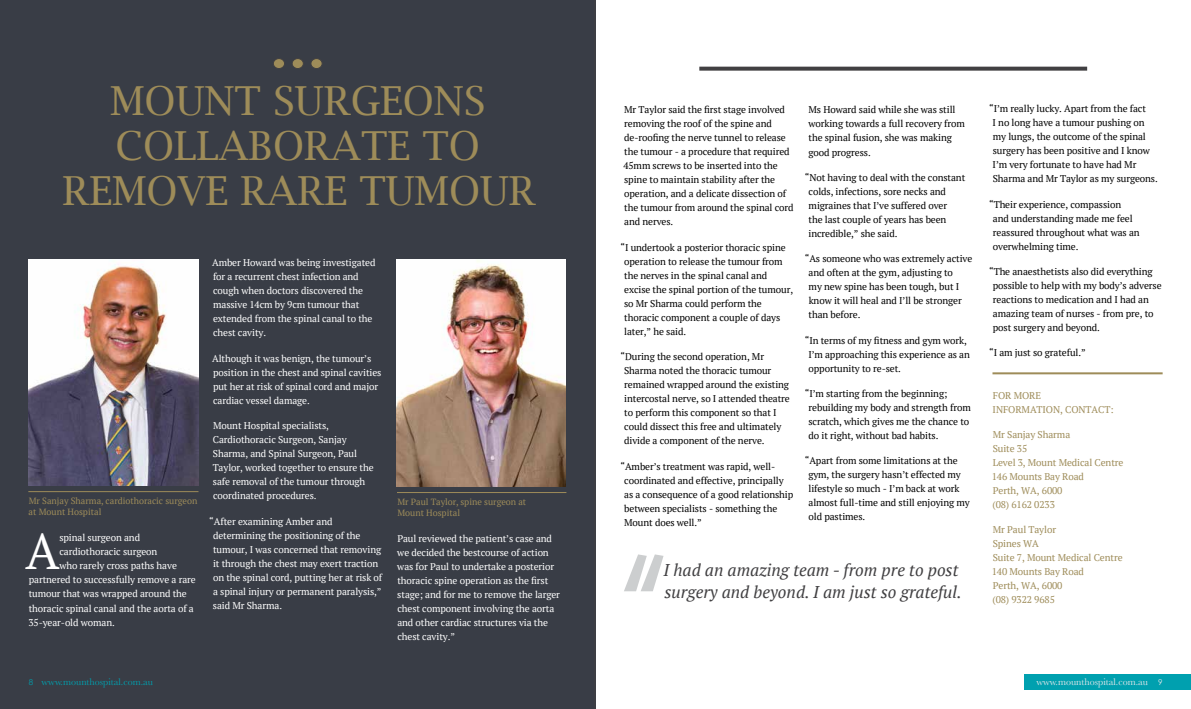
<style>
.page{position:relative;width:1191px;height:709px;background:#fff}
.page>*{position:absolute;margin:0;border:0;box-sizing:border-box;transform-origin:0 0}
.t1{font:49.8px "PT Serif";color:#fff}
.t2{font:40px/45px "Lucida Bright";color:#9e8c59;text-align:center}
.t3{font:italic 17px/22px "PT Serif";color:#414042}
.t4{font:10px "Baskerville";color:#00a0af}
.t5{font:10px "Baskerville";color:#e2e7ea}
.t6{font:9.8px/14px "PT Serif";letter-spacing:-.01em;color:#000}
.t7{font:9.8px/14px "PT Serif";letter-spacing:-.01em;color:#fff}
.t8{font:9.8px/14px "PT Serif";letter-spacing:-.01em;color:#9e8c59}
.t9{font:9px/11px "PT Serif";color:#9e8c59}
.s1{font-family:"Century Gothic";font-size:8px}
</style>
<div class="page">
<div style="left:0;top:0;width:595px;height:709px;background:#393d46"></div>
<div style="left:273px;top:59px;width:11px;height:10px;background:#9e8c59;border-radius:50%"></div>
<div style="left:273px;top:58px;width:12px;height:11px;border:1px solid #414042;border-radius:50%"></div>
<div style="left:292px;top:59px;width:11px;height:10px;background:#9e8c59;border-radius:50%"></div>
<div style="left:292px;top:58px;width:12px;height:11px;border:1px solid #414042;border-radius:50%"></div>
<div style="left:311px;top:59px;width:11px;height:10px;background:#9e8c59;border-radius:50%"></div>
<div style="left:310px;top:58px;width:12px;height:11px;border:1px solid #414042;border-radius:50%"></div>
<svg style="left:624px;top:554px;width:39px;height:37px"></svg>
<img style="left:28px;top:259px;width:170px;height:226px">
<img style="left:397px;top:259px;width:168px;height:227px">
<hr style="left:28px;top:491px;width:170px;height:1px;background:#9e8c59">
<hr style="left:397px;top:492px;width:169px;height:1px;background:#9e8c59">
<svg style="left:699px;top:67px;width:388px;height:4px;background:#515052"></svg>
<hr style="left:992px;top:372px;width:170px;height:2px;background:#9e8c59">
<div style="left:1023px;top:674px;width:168px;height:16px;background:#00a0af"></div>
<h2 class="t2" style="left:62px;top:79px;width:475px">MOUNT SURGEONS<br>COLLABORATE TO<br>REMOVE RARE TUMOUR</h2>
<p class="t9" style="left:29px;top:495px;width:170px">Mr Sanjay Sharma, cardiothoracic surgeon at Mount Hospital</p>
<h1 class="t1" style="left:26px;top:519px;width:36px">A</h1>
<p class="t7" style="left:59px;top:531px;width:82px">spinal surgeon and</p>
<p class="t7" style="left:59px;top:545px;width:99px">cardiothoracic surgeon</p>
<p class="t7" style="left:59px;top:559px;width:119px">who rarely cross paths have</p>
<p class="t7" style="left:29px;top:573px;width:169px">partnered to successfully remove a rare</p>
<p class="t7" style="left:29px;top:587px;width:160px">tumour that was wrapped around the</p>
<p class="t7" style="left:29px;top:601px;width:167px">thoracic spinal canal and the aorta of a</p>
<p class="t7" style="left:28px;top:615px;width:88px">35-year-old woman.</p>
<p class="t7" style="left:212px;top:256px;width:165px">Amber Howard was being investigated for a recurrent chest infection and cough when doctors discovered the massive 14cm by 9cm tumour that extended from the spinal canal to the chest cavity.</p>
<p class="t7" style="left:212px;top:351px;width:171px">Although it was benign, the tumour’s position in the chest and spinal cavities put her at risk of spinal cord and major cardiac vessel damage.</p>
<p class="t7" style="left:213px;top:418px;width:162px">Mount Hospital specialists,<br>Cardiothoracic Surgeon, Sanjay<br>Sharma, and Spinal Surgeon, Paul<br>Taylor, worked together to ensure the safe removal of the tumour through coordinated procedures.</p>
<p class="t7" style="left:213px;top:514px;width:171px;text-indent:-4px">“After examining Amber and determining the positioning of the tumour, I was concerned that removing it through the chest may exert traction on the spinal cord, putting her at risk of a spinal injury or permanent paralysis,” said Mr Sharma.</p>
<p class="t9" style="left:397px;top:496px;width:130px">Mr Paul Taylor, spine surgeon at<br>Mount Hospital</p>
<p class="t7" style="left:397px;top:531px;width:164px">Paul reviewed the patient’s case and we decided the bestcourse of action was for Paul to undertake a posterior thoracic spine operation as the first stage; and for me to remove the larger chest component involving the aorta and other cardiac structures via the chest cavity.”</p>
<p class="t6" style="left:623px;top:103px;width:172px">Mr Taylor said the first stage involved removing the roof of the spine and de-roofing the nerve tunnel to release the tumour - a procedure that required 45mm screws to be inserted into the spine to maintain stability after the operation, and a delicate dissection of the tumour from around the spinal cord and nerves.</p>
<p class="t6" style="left:624px;top:240px;width:170px;text-indent:-4px">“I undertook a posterior thoracic spine operation to release the tumour from the nerves in the spinal canal and excise the spinal portion of the tumour, so Mr Sharma could perform the thoracic component a couple of days later,” he said.</p>
<p class="t6" style="left:624px;top:349px;width:167px;text-indent:-4px">“During the second operation, Mr Sharma noted the thoracic tumour remained wrapped around the existing intercostal nerve, so I attended theatre to perform this component so that I could dissect this free and ultimately divide a component of the nerve.</p>
<p class="t6" style="left:624px;top:459px;width:171px;text-indent:-4px">“Amber’s treatment was rapid, well&shy;coordinated and effective, principally as a consequence of a good relationship between specialists - something the Mount does well.”</p>
<p class="t6" style="left:808px;top:103px;width:158px">Ms Howard said while she was still working towards a full recovery from the spinal fusion, she was making good progress.</p>
<p class="t6" style="left:808px;top:170px;width:158px;text-indent:-4px">“Not having to deal with the constant colds, infections, sore necks and migraines that I’ve suffered over<br>the last couple of years has been incredible,” she said.</p>
<p class="t6" style="left:808px;top:252px;width:165px;text-indent:-4px">“As someone who was extremely active and often at the gym, adjusting to<br>my new spine has been tough, but I know it will heal and I’ll be stronger than before.</p>
<p class="t6" style="left:808px;top:333px;width:163px;text-indent:-4px">“In terms of my fitness and gym work,<br>I’m approaching this experience as an opportunity to re-set.</p>
<p class="t6" style="left:808px;top:386px;width:164px;text-indent:-4px">“I’m starting from the beginning; rebuilding my body and strength from scratch, which gives me the chance to do it right, without bad habits.</p>
<p class="t6" style="left:808px;top:454px;width:163px;text-indent:-4px">“Apart from some limitations at the gym, the surgery hasn’t effected my lifestyle so much - I’m back at work almost full-time and still enjoying my old pastimes.</p>
<h3 class="t3" style="left:663px;top:559px;width:300px">I had an amazing team - from pre to post surgery and beyond. I am just so grateful.</h3>
<p class="t6" style="left:992px;top:102px;width:167px;text-indent:-4px">“I’m really lucky. Apart from the fact<br>I no long have a tumour pushing on my lungs, the outcome of the spinal surgery has been positive and I know I’m very fortunate to have had Mr Sharma and Mr Taylor as my surgeons.</p>
<p class="t6" style="left:992px;top:197px;width:148px;text-indent:-4px">“Their experience, compassion<br>and understanding made me feel reassured throughout what was an overwhelming time.</p>
<p class="t6" style="left:992px;top:264px;width:170px;text-indent:-4px">“The anaesthetists also did everything possible to help with my body’s adverse reactions to medication and I had an amazing team of nurses - from pre, to post surgery and beyond.</p>
<p class="t6" style="left:989px;top:346px;width:98px">“I am just so grateful.”</p>
<p class="t8" style="left:992px;top:388px;width:122px">FOR MORE<br>INFORMATION, CONTACT:</p>
<p class="t8" style="left:991px;top:427px;width:133px">Mr Sanjay Sharma<br>Suite 35<br>Level 3, Mount Medical Centre<br>146 Mounts Bay Road<br>Perth, WA, 6000<br>(08) 6162 0233</p>
<p class="t8" style="left:991px;top:522px;width:132px">Mr Paul Taylor<br>Spines WA<br>Suite 7, Mount Medical Centre<br>140 Mounts Bay Road<br>Perth, WA, 6000<br>(08) 9322 9685</p>
<p class="t4" style="left:29px;top:675px;width:126px"><span class="s1">8</span> www.mounthospital.com.au</p>
<p class="t5" style="left:1036px;top:675px;width:128px">www.mounthospital.com.au <span class="s1">9</span></p>
</div>
